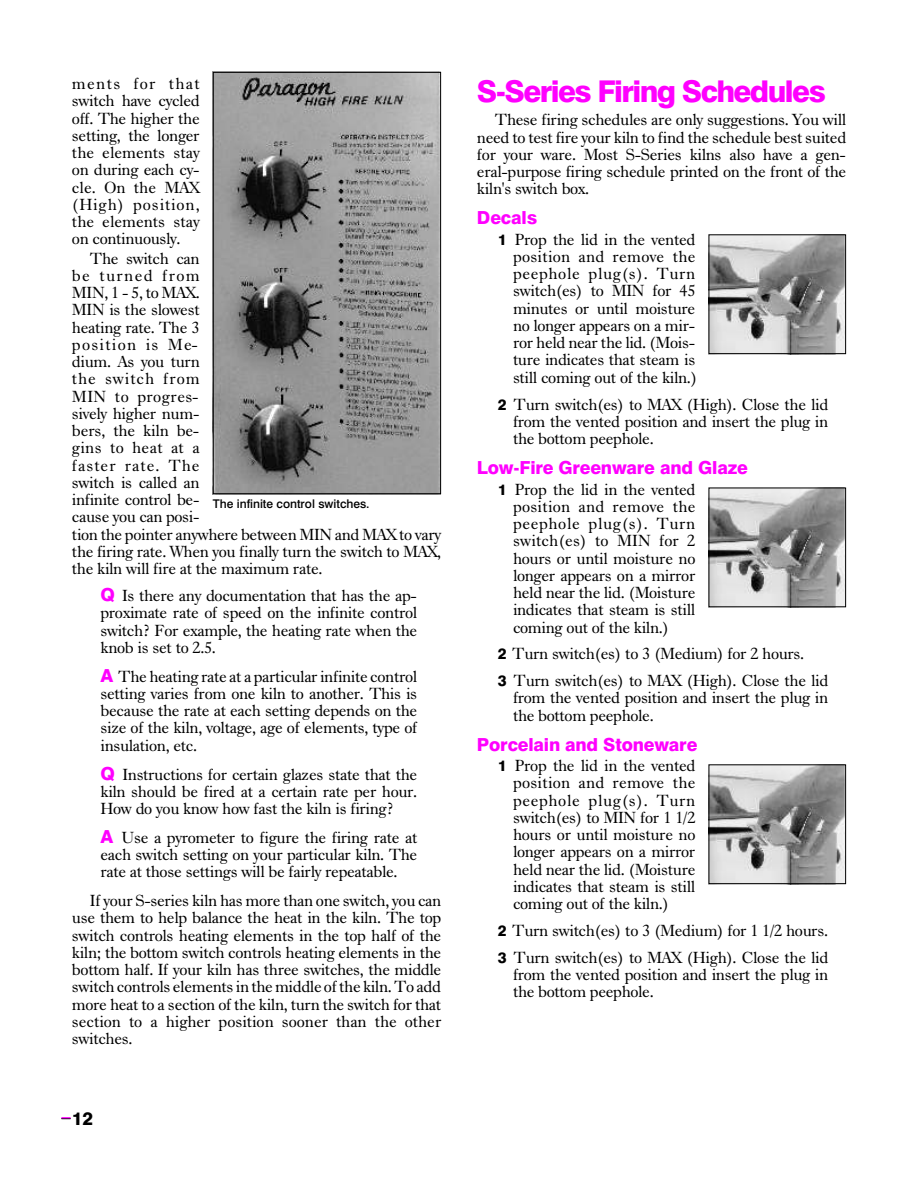
<style>
.page{position:relative;width:918px;height:1188px;background:#fff}
.page>*{position:absolute;margin:0;border:0;box-sizing:border-box;transform-origin:0 0}
.t1{font:800 30px "Swiss 721 BT";letter-spacing:-.055em;color:#f0f}
.t2{font:800 18px "Swiss 721 BT";letter-spacing:-.01em;color:#f0f}
.t3{font:800 18px "Swiss 721 BT";color:#000}
.t4{font:16.5px/17.2px "Dutch 766 BT Roman A";letter-spacing:-.02em;color:#000;text-align:justify}
.t5{font:500 12px "Swiss 721 BT";letter-spacing:-.005em;color:#000}
.s1{font-family:"Swiss 721 BT";font-weight:800;font-size:18px;color:#f0f}
.s2{font-family:"Swiss 721 BT";font-weight:800;font-size:15px}
</style>
<div class="page">
<svg style="left:62px;top:1117px;width:9px;height:2px"></svg>
<img style="left:215px;top:74px;width:224px;height:418px">
<div style="left:213px;top:72px;width:228px;height:422px;border:1px solid #000"></div>
<img style="left:711px;top:236px;width:133px;height:116px">
<div style="left:709px;top:234px;width:137px;height:120px;border:1px solid #000"></div>
<img style="left:711px;top:490px;width:133px;height:115px">
<div style="left:709px;top:488px;width:137px;height:119px;border:1px solid #000"></div>
<img style="left:711px;top:766px;width:133px;height:116px">
<div style="left:709px;top:764px;width:137px;height:120px;border:1px solid #000"></div>
<p class="t4" style="left:72px;top:76px;width:129px">ments for that switch have cy cled off. The higher the set ting, the lon ger the el e ments stay on dur ing each cy - cle. On the MAX (High) po si tion, the el e ments stay on continuously.</p>
<p class="t4" style="left:72px;top:251px;width:371px;text-align:left;text-indent:18px">The switch can<br>be turned from<br>MIN, 1 - 5, to MAX.<br>MIN is the slow est<br>heat ing rate. The 3<br>po si tion is Me -<br>dium. As you turn<br>the switch from<br>MIN to pro gres -<br>sively higher num-<br>bers, the kiln be-<br>gins to heat at a<br>faster rate. The<br>switch is called an<br>in fi nite con trol be -<br>cause you can po si -<br>tion the pointer any where be tween MIN and MAX to vary the fir ing rate. When you fi nally turn the switch to MAX, the kiln will fire at the maximum rate.</p>
<p class="t4" style="left:100px;top:588px;width:318px"><span class="s1">Q</span> Is there any doc u men ta tion that has the ap - prox i mate rate of speed on the in fi nite con trol switch? For ex am ple, the heat ing rate when the knob is set to 2.5.</p>
<p class="t4" style="left:100px;top:669px;width:318px"><span class="s1">A</span> The heat ing rate at a par tic u lar in fi nite con trol set ting var ies from one kiln to an other. This is be cause the rate at each set ting de pends on the size of the kiln, volt age, age of el e ments, type of in su la tion, etc.</p>
<p class="t4" style="left:100px;top:767px;width:318px"><span class="s1">Q</span> In struc tions for cer tain glazes state that the kiln should be fired at a cer tain rate per hour.<br>How do you know how fast the kiln is fir ing?</p>
<p class="t4" style="left:100px;top:830px;width:318px"><span class="s1">A</span> Use a py rom e ter to fig ure the fir ing rate at each switch setting on your par tic u lar kiln. The rate at those set tings will be fairly re peat able.</p>
<p class="t4" style="left:72px;top:893px;width:371px;text-indent:18px">If your S-se ries kiln has more than one switch, you can use them to help balance the heat in the kiln. The top switch con trols heat ing el e ments in the top half of the kiln; the bot tom switch con trols heat ing el e ments in the bot tom half. If your kiln has three switches, the mid dle switch con trols el e ments in the middle of the kiln. To add more heat to a sec tion of the kiln, turn the switch for that sec tion to a higher po si tion sooner than the other switches.</p>
<p class="t5" style="left:213px;top:498px;width:158px">The in fi nite con trol switches.</p>
<p class="t3" style="left:72px;top:1111px;width:23px">12</p>
<h1 class="t1" style="left:477px;top:79px;width:351px">S-Series Firing Schedules</h1>
<p class="t4" style="left:477px;top:112px;width:371px;text-indent:18px">These fir ing sched ules are only sug ges tions. You will need to test fire your kiln to find the schedule best suited for your ware. Most S-Se ries kilns also have a gen&shy;eral-pur pose firing schedule printed on the front of the kiln's switch box.</p>
<p class="t2" style="left:477px;top:210px;width:62px">Decals</p>
<p class="t4" style="left:513px;top:232px;width:186px;text-align:left;text-indent:-15px"><span class="s2">1</span> Prop the lid in the vented po si tion and re move the peep hole plug(s). Turn switch(es) to MIN for 45 min utes or un til moisture no lon ger ap pears on a mir - ror held near the lid. (Mois - ture in di cates that steam is still com ing out of the kiln.)</p>
<p class="t4" style="left:513px;top:397px;width:317px;text-indent:-15px"><span class="s2">2</span> Turn switch(es) to MAX (High). Close the lid from the vented po si tion and in sert the plug in the bot tom peep hole.</p>
<p class="t2" style="left:477px;top:460px;width:272px">Low-Fire Greenware and Glaze</p>
<p class="t4" style="left:513px;top:482px;width:184px;text-indent:-15px"><span class="s2">1</span> Prop the lid in the vented po si tion and re move the peep hole plug(s). Turn switch(es) to MIN for 2 hours or un til mois ture no lon ger ap pears on a mir ror held near the lid. (Mois ture in di cates that steam is still com ing out of the kiln.)</p>
<p class="t4" style="left:498px;top:642px;width:332px;line-height:26.8px"><span class="s2">2</span> Turn switch(es) to 3 (Me dium) for 2 hours.<br><span class="s2">3</span> Turn switch(es) to MAX (High). Close the lid</p>
<p class="t4" style="left:513px;top:691px;width:317px">from the vented po si tion and in sert the plug in the bot tom peep hole.</p>
<p class="t2" style="left:477px;top:737px;width:222px">Porcelain and Stoneware</p>
<p class="t4" style="left:513px;top:758px;width:184px;text-indent:-15px"><span class="s2">1</span> Prop the lid in the vented po si tion and re move the peep hole plug(s). Turn switch(es) to MIN for 1 1/2 hours or un til mois ture no lon ger ap pears on a mir ror held near the lid. (Mois ture in di cates that steam is still com ing out of the kiln.)</p>
<p class="t4" style="left:498px;top:918px;width:332px;line-height:26.8px"><span class="s2">2</span> Turn switch(es) to 3 (Me dium) for 1 1/2 hours.<br><span class="s2">3</span> Turn switch(es) to MAX (High). Close the lid</p>
<p class="t4" style="left:513px;top:967px;width:317px">from the vented po si tion and in sert the plug in the bot tom peep hole.</p>
</div>
